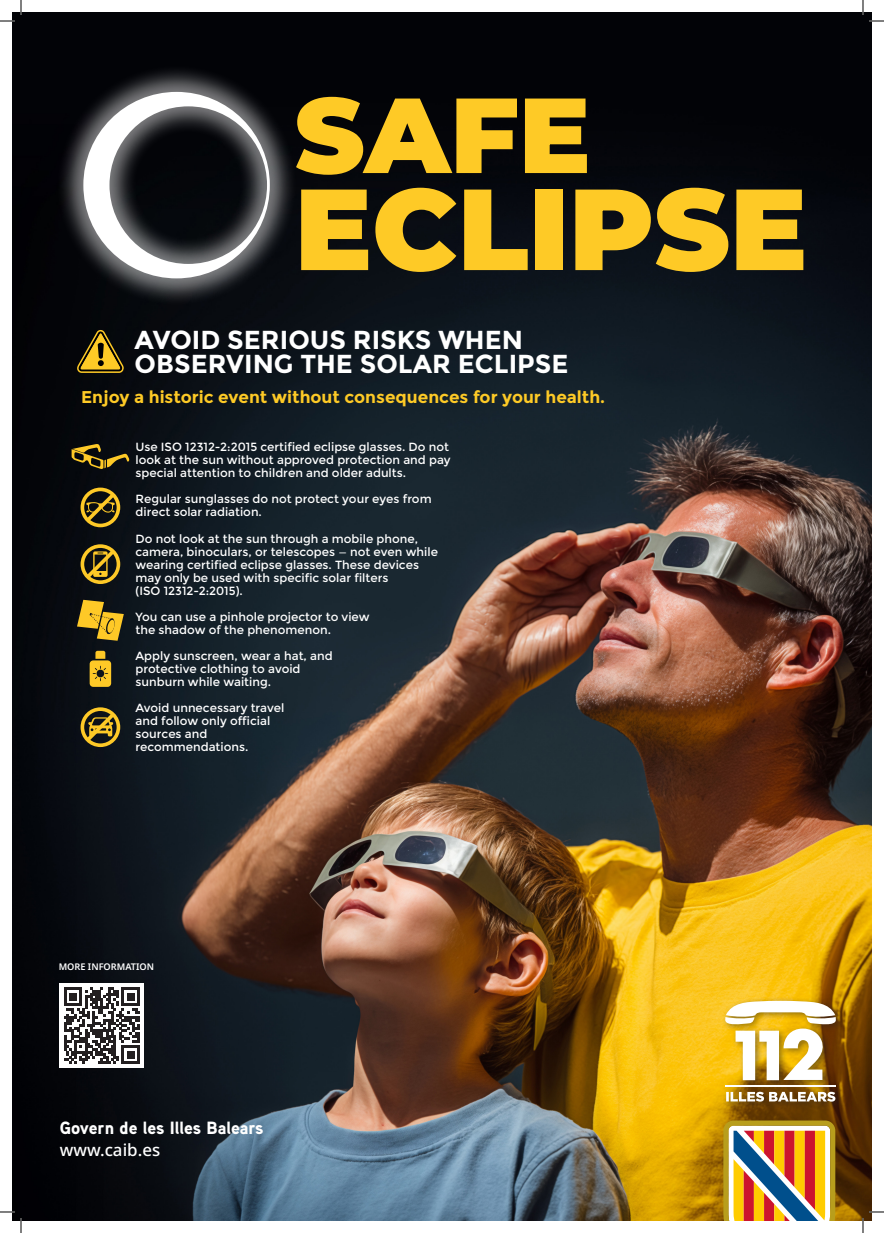
<style>
.page{position:relative;width:884px;height:1233px;background:#fff}
.page>*{position:absolute;margin:0;border:0;box-sizing:border-box;transform-origin:0 0}
.t1{font:900 115px "Montserrat";color:#feca26}
.t2{font:900 106.4px "Montserrat";color:#feca26}
.t3{font:700 26px/23.6px "Montserrat";color:#fff}
.t4{font:900 17.7px "Aaux Next";color:#fff}
.t5{font:700 17px "Montserrat";color:#feca26}
.t6{font:500 16.9px "Noto Sans";color:#fff}
.t7{font:11.8px/13px "Montserrat";color:#fff}
.t8{font:600 9.2px "Noto Sans";color:#fff}
</style>
<div class="page">
<img style="left:12px;top:12px;width:859px;height:1208px">
<div style="left:721px;top:996px;width:123px;height:114px;background:#231f20;opacity:.5"></div>
<svg style="left:725px;top:1000px;width:111px;height:80px"></svg>
<hr style="left:725px;top:1085px;width:111px;height:1px;background:#fff">
<svg style="left:726px;top:1091px;width:109px;height:10px"></svg>
<div style="left:56px;top:64px;width:241px;height:242px;background:#fff;opacity:.5"></div>
<svg style="left:83px;top:92px;width:187px;height:186px"></svg>
<svg style="left:77px;top:329px;width:47px;height:44px"></svg>
<svg style="left:71px;top:444px;width:58px;height:25px"></svg>
<svg style="left:90px;top:651px;width:21px;height:36px"></svg>
<svg style="left:77px;top:600px;width:47px;height:41px"></svg>
<svg style="left:81px;top:707px;width:39px;height:40px"></svg>
<svg style="left:81px;top:544px;width:39px;height:40px"></svg>
<svg style="left:81px;top:487px;width:39px;height:40px"></svg>
<div style="left:60px;top:983px;width:84px;height:85px;background:#fff"></div>
<svg style="left:64px;top:987px;width:76px;height:76px"></svg>
<svg style="left:723px;top:1120px;width:112px;height:100px"></svg>
<svg style="left:0;top:1211px;width:15px;height:1px"></svg>
<svg style="left:869px;top:1211px;width:15px;height:1px"></svg>
<svg style="left:0;top:0;width:22px;height:22px"></svg>
<svg style="left:20px;top:1218px;width:2px;height:15px"></svg>
<svg style="left:862px;top:0;width:22px;height:22px"></svg>
<svg style="left:862px;top:1218px;width:2px;height:15px"></svg>
<p class="t2" style="left:295px;top:64px;width:297px">SAFE</p>
<p class="t1" style="left:295px;top:153px;width:514px">ECLIPSE</p>
<p class="t3" style="left:135px;top:328px;width:435px">AVOID SERIOUS RISKS WHEN<br>OBSERVING THE SOLAR ECLIPSE</p>
<p class="t5" style="left:81px;top:386px;width:526px">Enjoy a historic event without consequences for your health.</p>
<p class="t7" style="left:135px;top:441px;width:317px">Use ISO 12312-2:2015 certified eclipse glasses. Do not look at the sun without approved protection and pay special attention to children and older adults.</p>
<p class="t7" style="left:135px;top:493px;width:298px">Regular sunglasses do not protect your eyes from direct solar radiation.</p>
<p class="t7" style="left:135px;top:532px;width:304px">Do not look at the sun through a mobile phone, camera, binoculars, or telescopes — not even while wearing certified eclipse glasses. These devices may only be used with specific solar filters<br>(ISO 12312-2:2015).</p>
<p class="t7" style="left:135px;top:610px;width:236px">You can use a pinhole projector to view the shadow of the phenomenon.</p>
<p class="t7" style="left:135px;top:649px;width:199px">Apply sunscreen, wear a hat, and protective clothing to avoid sunburn while waiting.</p>
<p class="t7" style="left:135px;top:701px;width:150px">Avoid unnecessary travel and follow only official sources and recommendations.</p>
<p class="t8" style="left:59px;top:959px;width:97px">MORE INFORMATION</p>
<p class="t4" style="left:60px;top:1115px;width:205px">Govern de les Illes Balears</p>
<p class="t6" style="left:60px;top:1137px;width:102px">www.caib.es</p>
</div>
